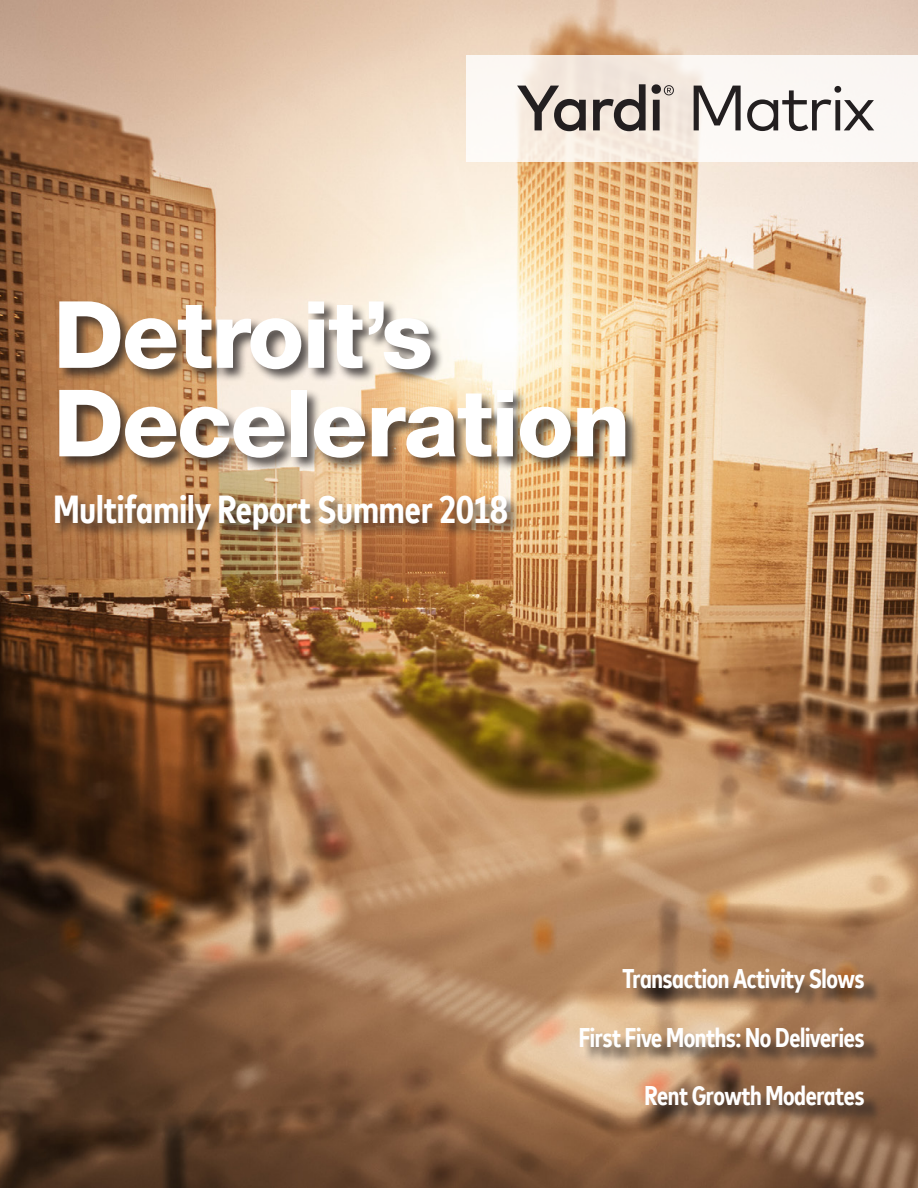
<style>
.page{position:relative;width:918px;height:1188px;background:#fff}
.page>*{position:absolute;margin:0;border:0;box-sizing:border-box;transform-origin:0 0}
.t1{font:800 93px "Helvetica Neue LT Std";letter-spacing:-.02em;color:#fff}
.t2{font:700 condensed 39px "Mark Offc Pro";color:#fff}
.t3{font:700 condensed 27px "Mark Offc Pro";letter-spacing:-.015em;color:#fff}
</style>
<div class="page">
<img style="left:0;top:0;width:918px;height:1188px">
<svg style="left:466px;top:55px;width:452px;height:107px;fill:#faf6f3"></svg>
<div style="left:582px;top:972px;width:300px;height:152px;background:#231f20;opacity:.75"></div>
<div style="left:53px;top:300px;width:587px;height:244px;background:#231f20;opacity:.75"></div>
<svg style="left:517px;top:86px;width:69px;height:45px;background:#a9a09a"></svg>
<svg style="left:593px;top:84px;width:53px;height:47px;background:#a09791"></svg>
<svg style="left:652px;top:84px;width:22px;height:46px"></svg>
<svg style="left:694px;top:86px;width:47px;height:44px"></svg>
<svg style="left:747px;top:86px;width:127px;height:45px"></svg>
<p class="t1" style="left:53px;top:279px;width:381px">Detroit’s</p>
<p class="t1" style="left:53px;top:368px;width:579px">Deceleration</p>
<p class="t2" style="left:53px;top:481px;width:456px">Multifamily Report Summer 2018</p>
<p class="t3" style="left:623px;top:959px;width:244px">Transaction Activity Slows</p>
<p class="t3" style="left:579px;top:1017px;width:287px">First Five Months: No Deliveries</p>
<p class="t3" style="left:645px;top:1076px;width:221px">Rent Growth Moderates</p>
</div>
